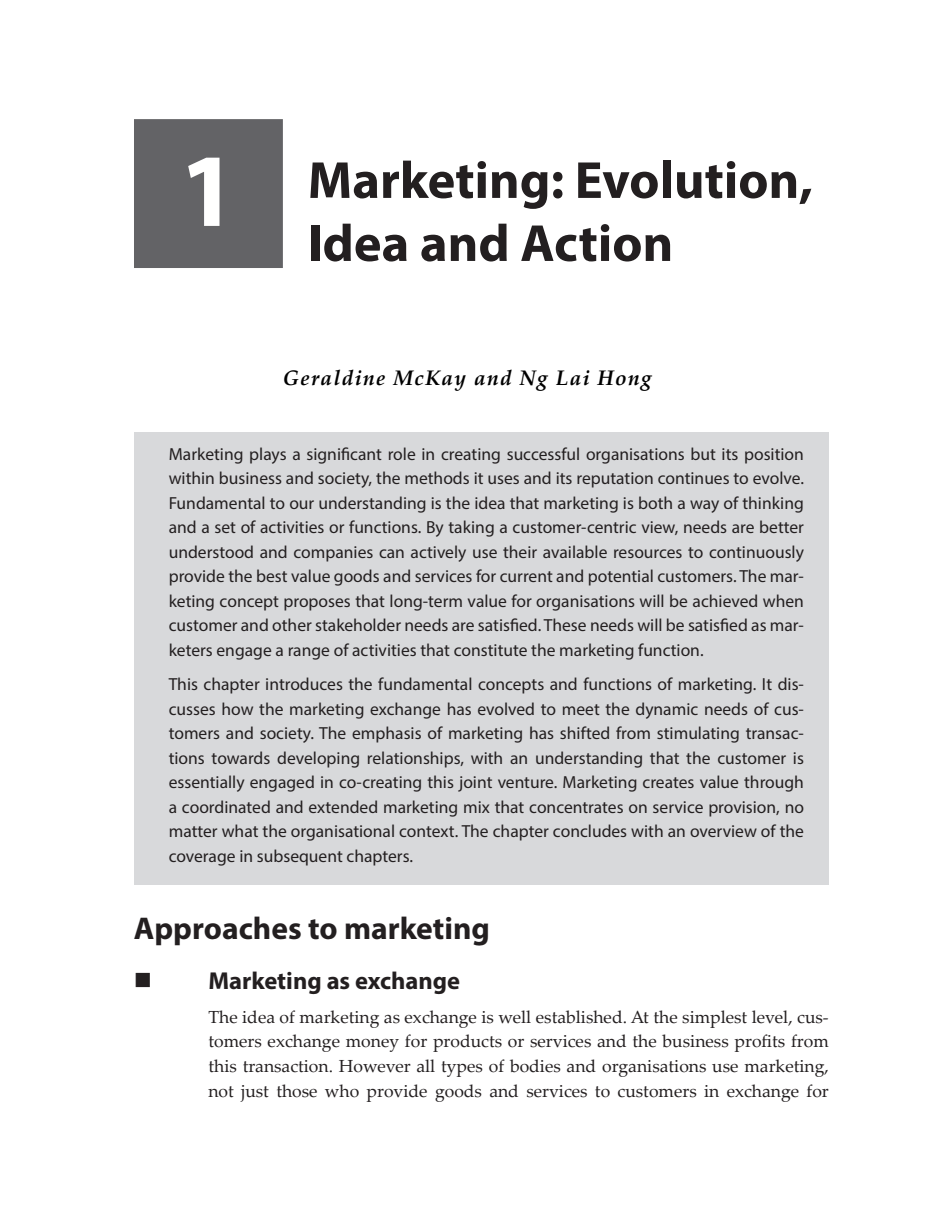
<style>
.page{position:relative;width:938px;height:1221px;background:#fff}
.page>*{position:absolute;margin:0;border:0;box-sizing:border-box;transform-origin:0 0}
.t1{font:700 52.5px/63px "Myriad Pro";color:#231f20;text-align:center}
.t2{font:700 31.5px "Myriad Pro";color:#231f20}
.t3{font:700 24.5px "Myriad Pro";color:#231f20}
.t4{font:italic 700 21px "Palatino Linotype";letter-spacing:.06em;color:#000}
.t5{font:17.5px/24.5px "Myriad Pro";color:#231f20;text-align:justify}
.t6{font:17.5px/24.5px "Palatino Linotype";color:#231f20;text-align:justify}
.s1{font-size:105px;color:#fff}
</style>
<div class="page">
<div style="left:134px;top:119px;width:149px;height:149px;background:#636366;border:2px solid #636366"></div>
<div style="left:134px;top:432px;width:694px;height:452px;background:#d8d9db"></div>
<h1 class="t1" style="left:179px;top:147px;width:635px"><span class="s1">1</span> Marketing: Evolution,<br>Idea and Action</h1>
<p class="t4" style="left:283px;top:363px;width:370px">Geraldine McKay and Ng Lai Hong</p>
<p class="t5" style="left:169px;top:441px;width:637px">Marketing plays a significant role in creating successful organisations but its position within business and society, the methods it uses and its reputation continues to evolve.<br>Fundamental to our understanding is the idea that marketing is both a way of thinking and a set of activities or functions. By taking a customer-centric view, needs are better understood and companies can actively use their available resources to continuously provide the best value goods and services for current and potential customers. The mar&shy;keting concept proposes that long-term value for organisations will be achieved when customer and other stakeholder needs are satisfied. These needs will be satisfied as mar&shy;keters engage a range of activities that constitute the marketing function.</p>
<p class="t5" style="left:169px;top:671px;width:636px">This chapter introduces the fundamental concepts and functions of marketing. It dis&shy;cusses how the marketing exchange has evolved to meet the dynamic needs of cus&shy;tomers and society. The emphasis of marketing has shifted from stimulating transac&shy;tions towards developing relationships, with an understanding that the customer is essentially engaged in co-creating this joint venture. Marketing creates value through a coordinated and extended marketing mix that concentrates on service provision, no matter what the organisational context. The chapter concludes with an overview of the coverage in subsequent chapters.</p>
<h2 class="t2" style="left:134px;top:908px;width:357px">Approaches to marketing</h2>
<h3 class="t3" style="left:208px;top:964px;width:253px">Marketing as exchange</h3>
<p class="t6" style="left:208px;top:1004px;width:622px">The idea of marketing as exchange is well established. At the simplest level, cus&shy;tomers exchange money for products or services and the business profits from this transaction. However all types of bodies and organisations use marketing, not just those who provide goods and services to customers in exchange for</p>
</div>
